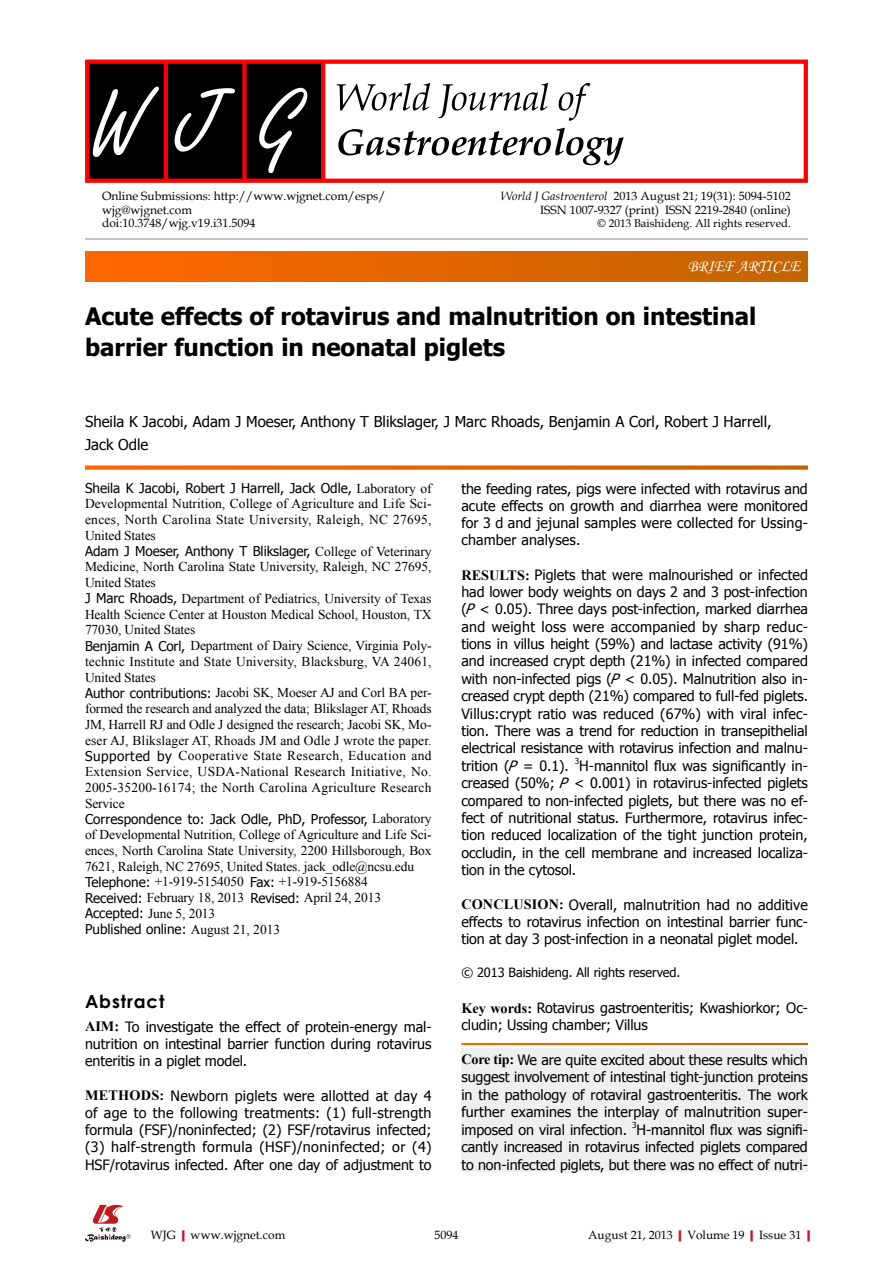
<style>
.page{position:relative;width:893px;height:1263px;background:#fff}
.page>*{position:absolute;margin:0;border:0;box-sizing:border-box;transform-origin:0 0}
.t1{font:700 24px/31.5px "Tahoma";color:#000}
.t2{font:700 18px "Century Gothic";letter-spacing:.05em;color:#000}
.t3{font:16.5px "Monotype Corsiva";color:#fff}
.t4{font:15px/22.5px "Tahoma";color:#000}
.t5{font:14.25px/17.4px "Tahoma";letter-spacing:-.005em;color:#000;text-align:justify}
.t6{font:13.5px/15.8px "Times New Roman";letter-spacing:-.01em;color:#000}
.t7{font:12.75px "Tahoma";letter-spacing:-.005em;color:#000}
.t8{font:12px/13.5px "Book Antiqua";color:#000}
.t9{font:11.25px "Book Antiqua";color:#000}
.t10{font:8.25px "Tahoma";color:#000}
.s1{font-style:italic}
.s2{font-family:"Tahoma"}
.s3{font-family:"Times New Roman";font-weight:700}
.s4{font-weight:700;color:#c01920}
</style>
<div class="page">
<div style="left:461px;top:1049px;width:347px;height:123px;background:#eeefef"></div>
<div style="left:85px;top:252px;width:723px;height:29px;background:linear-gradient(to right,#f60,#c16500)"></div>
<hr style="left:85px;top:239px;width:723px;height:1px;background:#898989">
<div style="left:87px;top:61px;width:236px;height:121px;background:#000"></div>
<hr style="left:164px;top:61px;width:4px;height:121px;background:#f00">
<div style="left:242px;top:61px;width:5px;height:121px;background:#f00"></div>
<hr style="left:321px;top:61px;width:4px;height:121px;background:#f00">
<div style="left:85px;top:60px;width:723px;height:123px;border:4px solid #f00"></div>
<svg style="left:259px;top:88px;width:48px;height:85px"></svg>
<svg style="left:175px;top:88px;width:60px;height:64px"></svg>
<svg style="left:93px;top:87px;width:66px;height:70px"></svg>
<svg style="left:337px;top:83px;width:253px;height:38px"></svg>
<svg style="left:338px;top:128px;width:286px;height:37px"></svg>
<svg style="left:85px;top:1205px;width:46px;height:37px"></svg>
<svg style="left:85px;top:465px;width:723px;height:5px;background:#e47c26"></svg>
<p class="t8" style="left:102px;top:189px;width:285px">Online Submissions: http://www.wjgnet.com/esps/ wjg@wjgnet.com<br>doi:10.3748/wjg.v19.i31.5094</p>
<p class="t8" style="left:501px;top:189px;width:292px;text-align:right"><span class="s1">World J Gastroenterol</span> 2013 August 21; 19(31): 5094-5102<br>ISSN 1007-9327 (print) ISSN 2219-2840 (online)</p>
<p class="t9" style="left:598px;top:215px;width:195px">© 2013 Baishideng. All rights reserved.</p>
<p class="t3" style="left:688px;top:256px;width:114px">BRIEF ARTICLE</p>
<p class="t1" style="left:85px;top:298px;width:673px">Acute effects of rotavirus and malnutrition on intestinal barrier function in neonatal piglets</p>
<p class="t4" style="left:85px;top:410px;width:688px">Sheila K Jacobi, Adam J Moeser, Anthony T Blikslager, J Marc Rhoads, Benjamin A Corl, Robert J Harrell,<br>Jack Odle</p>
<p class="t6" style="left:85px;top:480px;width:348px"><span class="s2">Sheila K Jacobi, Robert J Harrell, Jack Odle,</span> Laboratory of Developmental Nutrition, College of Agriculture and Life Sci&shy;ences, North Carolina State University, Raleigh, NC 27695, United States<br><span class="s2">Adam J Moeser, Anthony T Blikslager,</span> College of Veterinary Medicine, North Carolina State University, Raleigh, NC 27695, United States<br><span class="s2">J Marc Rhoads,</span> Department of Pediatrics, University of Texas Health Science Center at Houston Medical School, Houston, TX 77030, United States<br><span class="s2">Benjamin A Corl,</span> Department of Dairy Science, Virginia Poly&shy;technic Institute and State University, Blacksburg, VA 24061, United States<br><span class="s2">Author contributions:</span> Jacobi SK, Moeser AJ and Corl BA per&shy;formed the research and analyzed the data; Blikslager AT, Rhoads JM, Harrell RJ and Odle J designed the research; Jacobi SK, Mo&shy;eser AJ, Blikslager AT, Rhoads JM and Odle J wrote the paper.<br><span class="s2">Supported by</span> Cooperative State Research, Education and Extension Service, USDA-National Research Initiative, No.<br>2005-35200-16174; the North Carolina Agriculture Research Service<br><span class="s2">Correspondence to: Jack Odle, PhD, Professor,</span> Laboratory of Developmental Nutrition, College of Agriculture and Life Sci&shy;ences, North Carolina State University, 2200 Hillsborough, Box 7621, Raleigh, NC 27695, United States. jack_odle@ncsu.edu <span class="s2">Telephone:</span> +1-919-5154050 <span class="s2">Fax:</span> +1-919-5156884<br><span class="s2">Received:</span> February 18, 2013 <span class="s2">Revised:</span> April 24, 2013<br><span class="s2">Accepted:</span> June 5, 2013<br><span class="s2">Published online:</span> August 21, 2013</p>
<p class="t5" style="left:461px;top:479px;width:348px">the feeding rates, pigs were infected with rotavirus and acute effects on growth and diarrhea were monitored for 3 d and jejunal samples were collected for Ussing&shy;chamber analyses.</p>
<p class="t5" style="left:461px;top:565px;width:348px"><span class="s3">RESULTS:</span> Piglets that were malnourished or infected had lower body weights on days 2 and 3 post-infection (<span class="s1">P</span> &lt; 0.05). Three days post-infection, marked diarrhea and weight loss were accompanied by sharp reduc&shy;tions in villus height (59%) and lactase activity (91%) and increased crypt depth (21%) in infected compared with non-infected pigs (<span class="s1">P</span> &lt; 0.05). Malnutrition also in&shy;creased crypt depth (21%) compared to full-fed piglets.<br>Villus:crypt ratio was reduced (67%) with viral infec&shy;tion. There was a trend for reduction in transepithelial electrical resistance with rotavirus infection and malnu&shy;trition (<span class="s1">P</span> = 0.1).</p>
<p class="t10" style="left:575px;top:755px;width:6px">3</p>
<p class="t5" style="left:461px;top:756px;width:348px;text-indent:118px">H-mannitol flux was significantly in&shy;creased (50%; <span class="s1">P</span> &lt; 0.001) in rotavirus-infected piglets compared to non-infected piglets, but there was no ef&shy;fect of nutritional status. Furthermore, rotavirus infec&shy;tion reduced localization of the tight junction protein, occludin, in the cell membrane and increased localiza&shy;tion in the cytosol.</p>
<p class="t5" style="left:461px;top:895px;width:348px"><span class="s3">CONCLUSION:</span> Overall, malnutrition had no additive effects to rotavirus infection on intestinal barrier func&shy;tion at day 3 post-infection in a neonatal piglet model.</p>
<p class="t7" style="left:461px;top:964px;width:221px">© 2013 Baishideng. All rights reserved.</p>
<p class="t5" style="left:461px;top:998px;width:348px"><span class="s3">Key words:</span> Rotavirus gastroenteritis; Kwashiorkor; Oc&shy;cludin; Ussing chamber; Villus</p>
<p class="t5" style="left:461px;top:1050px;width:348px"><span class="s3">Core tip:</span> We are quite excited about these results which suggest involvement of intestinal tight-junction proteins in the pathology of rotaviral gastroenteritis. The work further examines the interplay of malnutrition super&shy;imposed on viral infection.</p>
<p class="t2" style="left:85px;top:987px;width:81px">Abstract</p>
<p class="t5" style="left:85px;top:1017px;width:348px"><span class="s3">AIM:</span> To investigate the effect of protein-energy mal&shy;nutrition on intestinal barrier function during rotavirus enteritis in a piglet model.</p>
<p class="t5" style="left:85px;top:1086px;width:348px"><span class="s3">METHODS:</span> Newborn piglets were allotted at day 4 of age to the following treatments: (1) full-strength formula (FSF)/noninfected; (2) FSF/rotavirus infected; (3) half-strength formula (HSF)/noninfected; or (4)<br>HSF/rotavirus infected. After one day of adjustment to</p>
<p class="t10" style="left:632px;top:1119px;width:6px">3</p>
<p class="t5" style="left:461px;top:1120px;width:348px;text-indent:175px">H-mannitol flux was signifi&shy;cantly increased in rotavirus infected piglets compared to non-infected piglets, but there was no effect of nutri-</p>
<p class="t8" style="left:151px;top:1227px;width:136px">WJG<span class="s4">|</span>www.wjgnet.com</p>
<p class="t8" style="left:434px;top:1227px;width:25px">5094</p>
<p class="t8" style="left:588px;top:1227px;width:229px">August 21, 2013<span class="s4">|</span>Volume 19<span class="s4">|</span>Issue 31<span class="s4">|</span></p>
</div>
